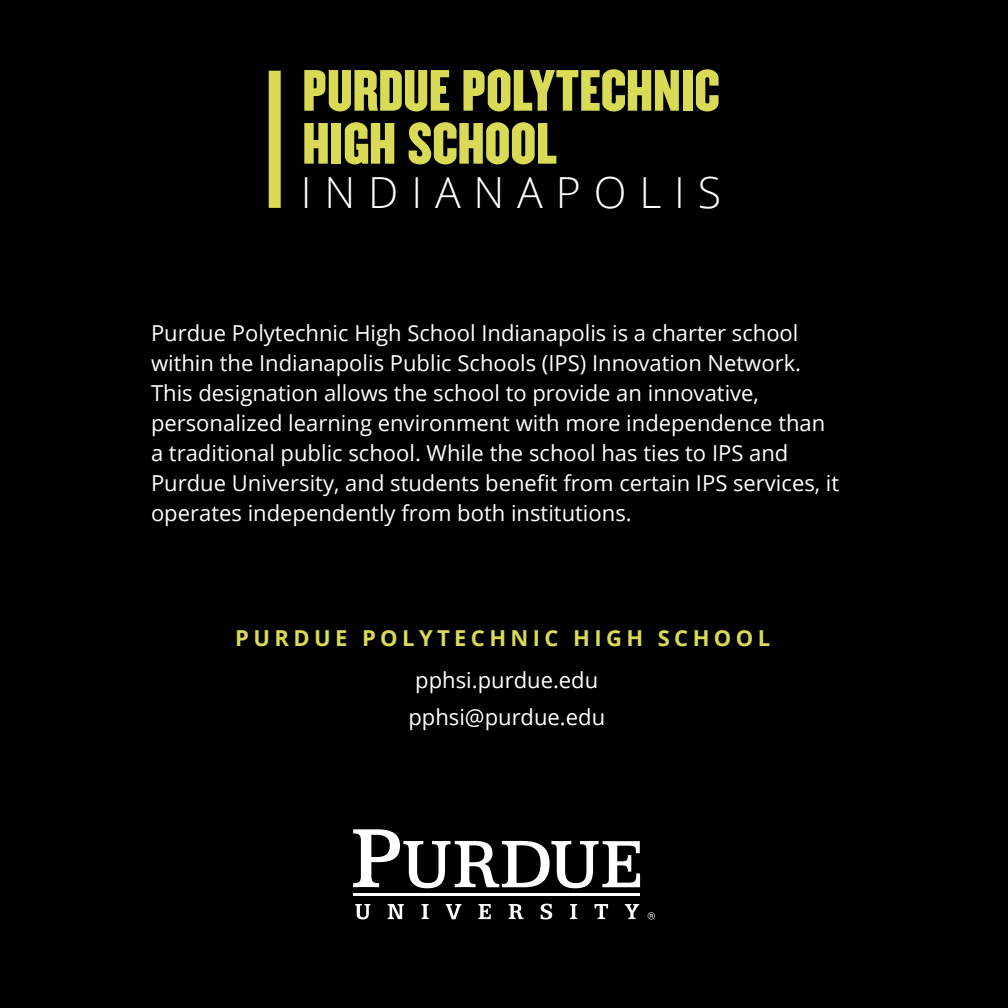
<style>
.page{position:relative;width:1008px;height:1008px;background:#000}
.page>*{position:absolute;margin:0;border:0;box-sizing:border-box;transform-origin:0 0}
.t1{font:50.8px/53px "Champion Welterweight";color:#d9da55}
.t2{font:300 42.8px "Open Sans";letter-spacing:.3em;color:#fff}
.t3{font:22px/30px "Open Sans";color:#fff}
.t4{font:700 22px "Open Sans";letter-spacing:.2em;color:#d9da55}
</style>
<div class="page">
<div style="left:269px;top:71px;width:12px;height:137px;background:#d9da55"></div>
<svg style="left:353px;top:829px;width:287px;height:59px"></svg>
<svg style="left:355px;top:904px;width:15px;height:15px"></svg>
<svg style="left:388px;top:904px;width:16px;height:15px"></svg>
<svg style="left:422px;top:904px;width:7px;height:15px"></svg>
<svg style="left:446px;top:904px;width:15px;height:15px"></svg>
<svg style="left:478px;top:904px;width:13px;height:15px"></svg>
<svg style="left:509px;top:904px;width:14px;height:15px"></svg>
<svg style="left:541px;top:904px;width:11px;height:15px"></svg>
<svg style="left:570px;top:904px;width:7px;height:15px"></svg>
<svg style="left:595px;top:904px;width:13px;height:15px"></svg>
<svg style="left:625px;top:904px;width:14px;height:15px"></svg>
<hr style="left:354px;top:893px;width:286px;height:3px;background:#fff">
<svg style="left:648px;top:912px;width:7px;height:7px"></svg>
<hr style="left:1007px;top:787px;width:1px;height:221px;background:#d9da55">
<hr style="left:0;top:0;width:673px;height:1px;background:#d9da55">
<h1 class="t1" style="left:303px;top:62px;width:419px">PURDUE POLYTECHNIC<br>HIGH SCHOOL</h1>
<h2 class="t2" style="left:301px;top:163px;width:422px">INDIANAPOLIS</h2>
<p class="t3" style="left:151px;top:317px;width:690px">Purdue Polytechnic High School Indianapolis is a charter school within the Indianapolis Public Schools (IPS) Innovation Network.<br>This designation allows the school to provide an innovative, personalized learning environment with more independence than a traditional public school. While the school has ties to IPS and Purdue University, and students benefit from certain IPS services, it operates independently from both institutions.</p>
<p class="t4" style="left:235px;top:623px;width:536px">PURDUE POLYTECHNIC HIGH SCHOOL</p>
<p class="t3" style="left:408px;top:661px;width:198px;line-height:37.4px;text-align:center">pphsi.purdue.edu pphsi@purdue.edu</p>
</div>
